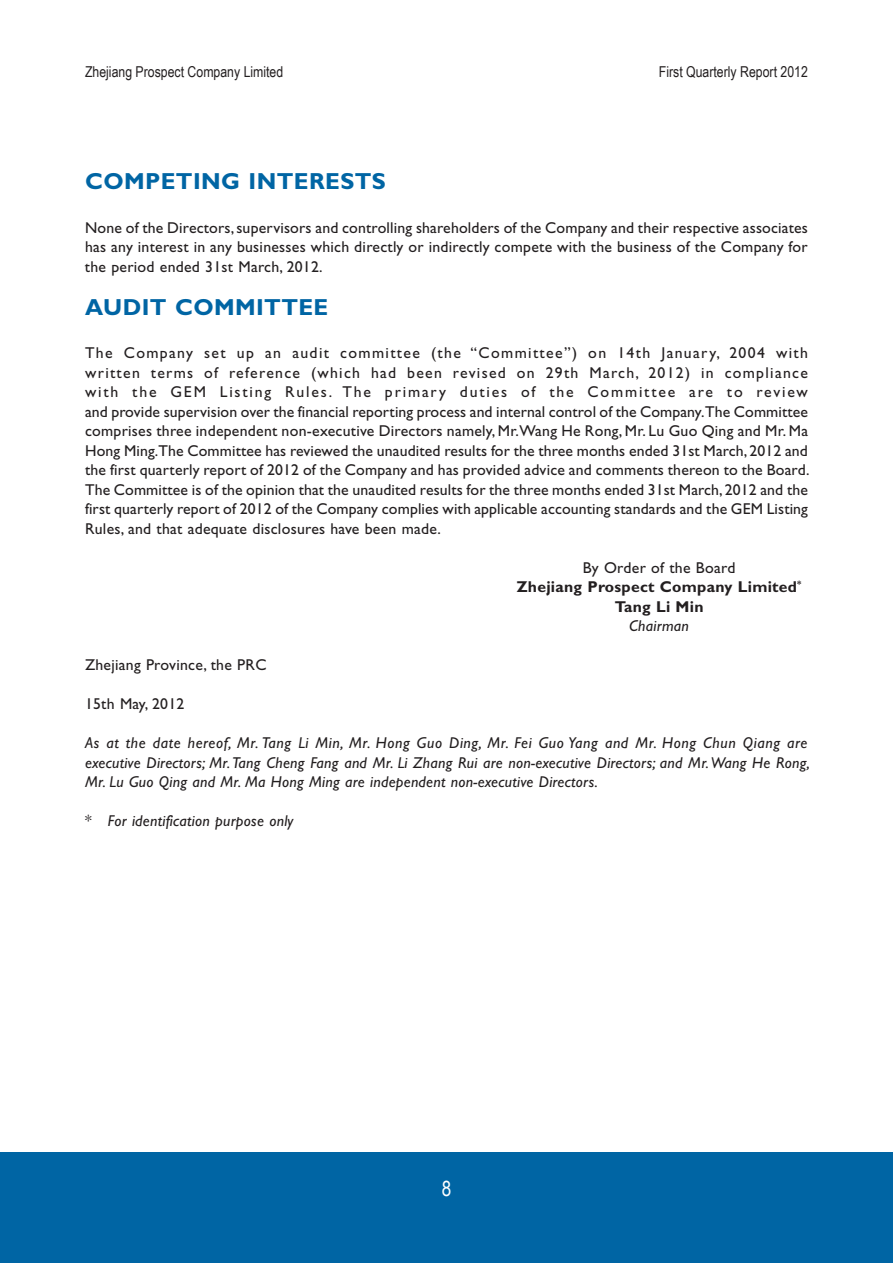
<style>
.page{position:relative;width:893px;height:1263px;background:#fff}
.page>*{position:absolute;margin:0;border:0;box-sizing:border-box;transform-origin:0 0}
.t1{font:700 23.25px "Gill Sans Std";letter-spacing:.015em;color:#0065a4}
.t2{font:15.75px/19.5px "Gill Sans Std";letter-spacing:.015em;color:#231f20;text-align:justify}
.t3{font:italic 15.75px/19.5px "Gill Sans Std";letter-spacing:.015em;color:#231f20}
.t4{font:700 15.75px/19.5px "Gill Sans Std";letter-spacing:.015em;color:#231f20;text-align:center}
.t5{font:15px "Arial Narrow";color:#231f20}
.s1{font-weight:400}
.s2{font-style:normal}
</style>
<div class="page">
<div style="left:0;top:1152px;width:893px;height:111px;background:#0065a4"></div>
<p class="t5" style="left:85px;top:60px;width:200px">Zhejiang Prospect Company Limited</p>
<p class="t5" style="left:659px;top:60px;width:151px">First Quarterly Report 2012</p>
<h1 class="t1" style="left:85px;top:168px;width:302px">COMPETING INTERESTS</h1>
<p class="t2" style="left:85px;top:218px;width:724px">None of the Directors,supervisors and controlling shareholders of the Company and their respective associates has any interest in any businesses which directly or indirectly compete with the business of the Company for the period ended 31st March, 2012.</p>
<h1 class="t1" style="left:85px;top:294px;width:245px">AUDIT COMMITTEE</h1>
<p class="t2" style="left:85px;top:343px;width:726px">The Company set up an audit committee (the “Committee”) on 14th January, 2004 with written terms of reference (which had been revised on 29th March, 2012) in compliance with the GEM Listing Rules. The primary duties of the Committee are to review and provide supervision over the financial reporting process and internal control of the Company.The Committee comprises three independent non-executive Directors namely, Mr.Wang He Rong, Mr. Lu Guo Qing and Mr. Ma Hong Ming.The Committee has reviewed the unaudited results for the three months ended 31st March, 2012 and the first quarterly report of 2012 of the Company and has provided advice and comments thereon to the Board.<br>The Committee is of the opinion that the unaudited results for the three months ended 31st March, 2012 and the first quarterly report of 2012 of the Company complies with applicable accounting standards and the GEM Listing Rules, and that adequate disclosures have been made.</p>
<p class="t4" style="left:517px;top:558px;width:286px"><span class="s1">By Order of the Board<br></span>Zhejiang Prospect Company Limited<sup>*<br></sup>Tang Li Min</p>
<p class="t3" style="left:629px;top:616px;width:61px">Chairman</p>
<p class="t2" style="left:85px;top:655px;width:183px">Zhejiang Province, the PRC</p>
<p class="t2" style="left:85px;top:694px;width:101px">15th May, 2012</p>
<p class="t3" style="left:85px;top:733px;width:726px">As at the date hereof, Mr. Tang Li Min, Mr. Hong Guo Ding, Mr. Fei Guo Yang and Mr. Hong Chun Qiang are executive Directors; Mr. Tang Cheng Fang and Mr. Li Zhang Rui are non-executive Directors; and Mr. Wang He Rong,<br>Mr. Lu Guo Qing and Mr. Ma Hong Ming are independent non-executive Directors.</p>
<p class="t3" style="left:85px;top:811px;width:210px"><span class="s2">*</span> For identification purpose only</p>
</div>
